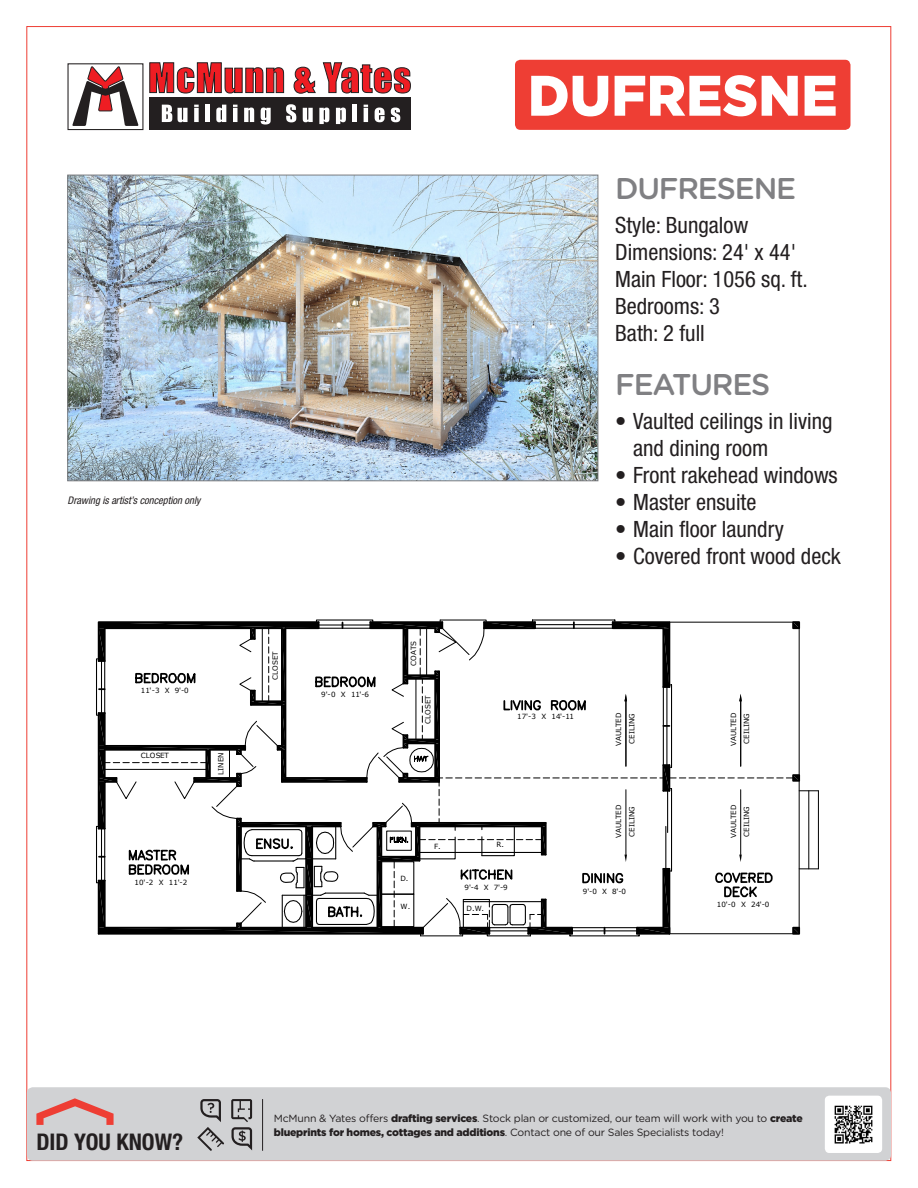
<style>
.page{position:relative;width:918px;height:1188px;background:#fff}
.page>*{position:absolute;margin:0;border:0;box-sizing:border-box;transform-origin:0 0}
.t1{font:900 57px "Gotham";color:#fff;scale:.96 1}
.Subheading{font:500 30px "Gotham Rounded";letter-spacing:-.04em;color:#808083}
.t2{font:700 condensed 22.95px "Helvetica Neue";color:#231f20}
.Feature_Points{font:condensed 22.5px/27px "Helvetica Neue";color:#231f20}
.Details{font:condensed 22.5px "Helvetica Neue";color:#231f20}
.t3{font:10.5px "Gotham Rounded";letter-spacing:-.02em;color:#231f20}
.t4{font:900 10.5px "Gotham";letter-spacing:-.02em;color:#231f20}
.Rendering_Disclaimer{font:italic condensed 10.5px "Helvetica Neue";color:#231f20}
.t5{font:7.2px/13.2px "Verdana";color:#000;text-align:center}
.s1{font-family:"Gotham";font-weight:900}
.s2{font-family:"Gotham Rounded";font-weight:400}
</style>
<div class="page">
<svg style="left:149px;top:63px;width:135px;height:30px"></svg>
<svg style="left:294px;top:67px;width:22px;height:27px"></svg>
<svg style="left:323px;top:63px;width:88px;height:30px"></svg>
<div style="left:150px;top:98px;width:261px;height:32px;background:#231f20"></div>
<svg style="left:162px;top:105px;width:10px;height:17px"></svg>
<svg style="left:178px;top:108px;width:10px;height:14px"></svg>
<div style="left:194px;top:108px;width:5px;height:14px;background:#fff"></div>
<div style="left:205px;top:105px;width:5px;height:17px;background:#fff"></div>
<svg style="left:216px;top:105px;width:10px;height:17px"></svg>
<hr style="left:233px;top:108px;width:4px;height:14px;background:#fff">
<svg style="left:244px;top:108px;width:10px;height:14px"></svg>
<svg style="left:261px;top:108px;width:10px;height:17px"></svg>
<svg style="left:286px;top:104px;width:10px;height:18px"></svg>
<svg style="left:303px;top:108px;width:10px;height:14px"></svg>
<svg style="left:319px;top:108px;width:10px;height:16px"></svg>
<svg style="left:336px;top:108px;width:10px;height:16px"></svg>
<div style="left:352px;top:105px;width:5px;height:17px;background:#fff"></div>
<hr style="left:364px;top:108px;width:4px;height:14px;background:#fff">
<svg style="left:375px;top:108px;width:10px;height:14px"></svg>
<svg style="left:391px;top:108px;width:9px;height:14px"></svg>
<svg style="left:72px;top:67px;width:67px;height:59px"></svg>
<div style="left:27px;top:1087px;width:864px;height:74px;background:#d1d2d4;border-radius:6px"></div>
<hr style="left:262px;top:1099px;width:1px;height:52px;background:#231f20">
<svg style="left:197px;top:1099px;width:27px;height:52px"></svg>
<svg style="left:231px;top:1099px;width:21px;height:51px"></svg>
<svg style="left:36px;top:1098px;width:78px;height:27px"></svg>
<div style="left:825px;top:1096px;width:57px;height:57px;background:#fff;border-radius:4px"></div>
<img style="left:834px;top:1105px;width:39px;height:39px">
<img style="left:70px;top:177px;width:526px;height:302px">
<div style="left:68px;top:175px;width:530px;height:306px;border:1px solid #7a7c7f"></div>
<div style="left:515px;top:60px;width:336px;height:70px;background:#ee3e34;border-radius:5px"></div>
<hr style="left:818px;top:791px;width:1px;height:78px;background:#000">
<div style="left:96px;top:826px;width:3px;height:57px;border:1px solid #000"></div>
<div style="left:96px;top:658px;width:3px;height:58px;border:1px solid #000"></div>
<svg style="left:97px;top:619px;width:721px;height:318px"></svg>
<hr style="left:740px;top:701px;width:1px;height:65px;background:#000">
<p class="Rendering_Disclaimer" style="left:68px;top:494px;width:135px">Drawing is artist’s conception only</p>
<p class="t5" style="left:141px;top:684px;width:50px">11'-3 X 9'-0</p>
<p class="t5" style="left:141px;top:748px;width:30px">CLOSET</p>
<p class="t5" style="left:214px;top:775px;width:24px;rotate:-90deg">LINEN</p>
<p class="t5" style="left:135px;top:875px;width:54px">10'-2 X 11'-2</p>
<p class="t1" style="left:528px;top:63px;width:324px">DUFRESNE</p>
<p class="Subheading" style="left:615px;top:167px;width:183px">DUFRESENE</p>
<p class="Details" style="left:615px;top:212px;width:135px">Style: Bungalow</p>
<p class="Details" style="left:615px;top:239px;width:182px">Dimensions: 24' x 44'</p>
<p class="Details" style="left:615px;top:266px;width:194px">Main Floor: 1056 sq. ft.</p>
<p class="Details" style="left:615px;top:293px;width:106px">Bedrooms: 3</p>
<p class="Details" style="left:615px;top:320px;width:91px">Bath: 2 full</p>
<p class="Subheading" style="left:615px;top:363px;width:157px">FEATURES</p>
<p class="Feature_Points" style="left:633px;top:407px;width:201px;text-indent:-18px">• Vaulted ceilings in living and dining room</p>
<p class="Feature_Points" style="left:615px;top:461px;width:224px">• Front rakehead windows</p>
<p class="Feature_Points" style="left:615px;top:488px;width:143px">• Master ensuite</p>
<p class="Feature_Points" style="left:615px;top:515px;width:170px">• Main floor laundry</p>
<p class="Feature_Points" style="left:615px;top:542px;width:227px">• Covered front wood deck</p>
<p class="t5" style="left:269px;top:680px;width:30px;rotate:-90deg">CLOSET</p>
<p class="t5" style="left:407px;top:666px;width:26px;rotate:-90deg">COATS</p>
<p class="t5" style="left:321px;top:688px;width:50px">9'-0 X 11'-6</p>
<p class="t5" style="left:421px;top:724px;width:30px;rotate:-90deg">CLOSET</p>
<p class="t5" style="left:517px;top:710px;width:58px">17'-3 X 14'-11</p>
<p class="t5" style="left:612px;top:746px;width:35px;rotate:-90deg">VAULTED<br>CEILING</p>
<p class="t5" style="left:401px;top:872px;width:9px">D.</p>
<p class="t5" style="left:401px;top:899px;width:11px">W.</p>
<p class="t5" style="left:434px;top:839px;width:8px">F.</p>
<p class="t5" style="left:497px;top:838px;width:9px">R.</p>
<p class="t5" style="left:464px;top:880px;width:45px">9'-4 X 7'-9</p>
<p class="t5" style="left:467px;top:901px;width:19px">D.W.</p>
<p class="t5" style="left:612px;top:838px;width:35px;text-align:left;rotate:-90deg">VAULTED<br>CEILING</p>
<p class="t5" style="left:583px;top:885px;width:45px">9'-0 X 8'-0</p>
<p class="t5" style="left:727px;top:746px;width:35px;rotate:-90deg">VAULTED<br>CEILING</p>
<p class="t5" style="left:727px;top:838px;width:35px;text-align:left;rotate:-90deg">VAULTED<br>CEILING</p>
<p class="t5" style="left:717px;top:897px;width:54px">10'-0 X 24'-0</p>
<h3 class="t2" style="left:36px;top:1128px;width:148px">DID YOU KNOW?</h3>
<h3 class="t3" style="left:274px;top:1111px;width:530px">McMunn &amp; Yates offers <span class="s1">drafting services</span>. Stock plan or customized, our team will work with you to <span class="s1">create</span></h3>
<h3 class="t4" style="left:274px;top:1126px;width:452px">blueprints for homes, cottages and additions<span class="s2">. Contact one of our Sales Specialists today!</span></h3>
</div>
